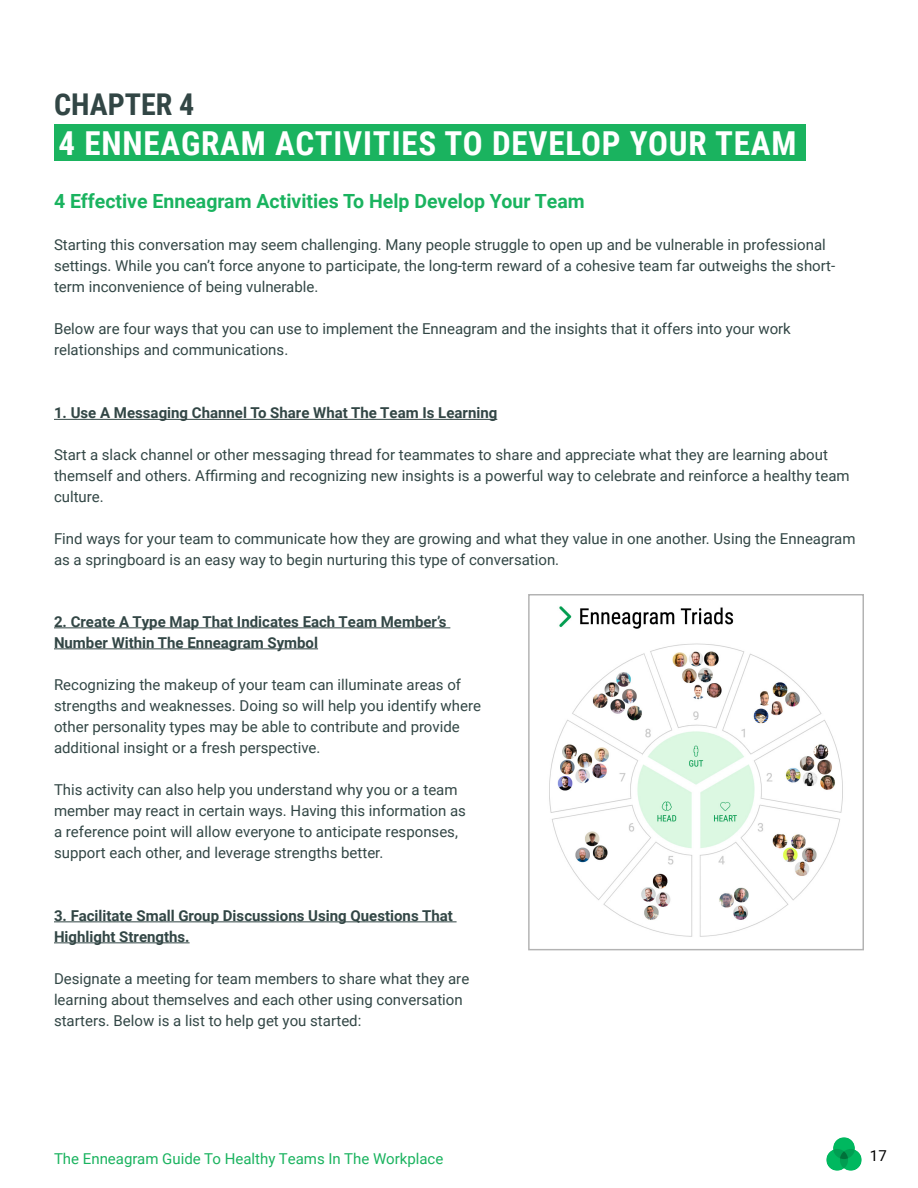
<style>
.page{position:relative;width:918px;height:1188px;background:#fff}
.page>*{position:absolute;margin:0;border:0;box-sizing:border-box;transform-origin:0 0}
.t1{font:700 33px "Roboto Condensed";letter-spacing:.025em;color:#fff}
.t2{font:700 30px "Roboto Condensed";color:#324645}
.t3{font:700 19.5px "Roboto";color:#1ab35f}
.t4{font:15px/21px "Roboto";color:#324645}
.t5{font:700 15px/21px "Roboto";color:#324645}
.t6{font:15px "Roboto";color:#1ab35f}
.t7{font:15px "Roboto";color:#000}
</style>
<div class="page">
<img style="left:826px;top:1137px;width:36px;height:34px">
<hr style="left:54px;top:419px;width:443px;height:1px;background:#324645">
<hr style="left:54px;top:627px;width:396px;height:1px;background:#324645">
<hr style="left:54px;top:648px;width:264px;height:1px;background:#324645">
<hr style="left:54px;top:921px;width:403px;height:1px;background:#324645">
<hr style="left:54px;top:942px;width:136px;height:1px;background:#324645">
<img style="left:549px;top:606px;width:294px;height:331px">
<div style="left:54px;top:125px;width:752px;height:36px;background:#1ab35f"></div>
<h2 class="t2" style="left:54px;top:84px;width:142px">CHAPTER 4</h2>
<h1 class="t1" style="left:58px;top:120px;width:739px">4 ENNEAGRAM ACTIVITIES TO DEVELOP YOUR TEAM</h1>
<h3 class="t3" style="left:54px;top:188px;width:532px">4 Effective Enneagram Activities To Help Develop Your Team</h3>
<p class="t4" style="left:54px;top:234px;width:783px">Starting this conversation may seem challenging. Many people struggle to open up and be vulnerable in professional settings. While you can’t force anyone to participate, the long-term reward of a cohesive team far outweighs the short&shy;term inconvenience of being vulnerable.</p>
<p class="t4" style="left:54px;top:318px;width:738px">Below are four ways that you can use to implement the Enneagram and the insights that it offers into your work relationships and communications.</p>
<p class="t5" style="left:54px;top:402px;width:445px">1. Use A Messaging Channel To Share What The Team Is Learning</p>
<p class="t4" style="left:54px;top:444px;width:797px">Start a slack channel or other messaging thread for teammates to share and appreciate what they are learning about themself and others. Affirming and recognizing new insights is a powerful way to celebrate and reinforce a healthy team culture.</p>
<p class="t4" style="left:54px;top:528px;width:803px">Find ways for your team to communicate how they are growing and what they value in one another. Using the Enneagram as a springboard is an easy way to begin nurturing this type of conversation.</p>
<p class="t5" style="left:54px;top:610px;width:394px">2. Create A Type Map That Indicates Each Team Member’s<br>Number Within The Enneagram Symbol</p>
<p class="t4" style="left:54px;top:673px;width:429px">Recognizing the makeup of your team can illuminate areas of strengths and weaknesses. Doing so will help you identify where other personality types may be able to contribute and provide additional insight or a fresh perspective.</p>
<p class="t4" style="left:54px;top:778px;width:414px">This activity can also help you understand why you or a team member may react in certain ways. Having this information as a reference point will allow everyone to anticipate responses, support each other, and leverage strengths better.</p>
<p class="t5" style="left:54px;top:904px;width:400px">3. Facilitate Small Group Discussions Using Questions That<br>Highlight Strengths.</p>
<p class="t4" style="left:54px;top:967px;width:417px">Designate a meeting for team members to share what they are learning about themselves and each other using conversation starters. Below is a list to help get you started:</p>
<p class="t6" style="left:54px;top:1148px;width:391px">The Enneagram Guide To Healthy Teams In The Workplace</p>
<p class="t7" style="left:870px;top:1145px;width:18px">17</p>
</div>
